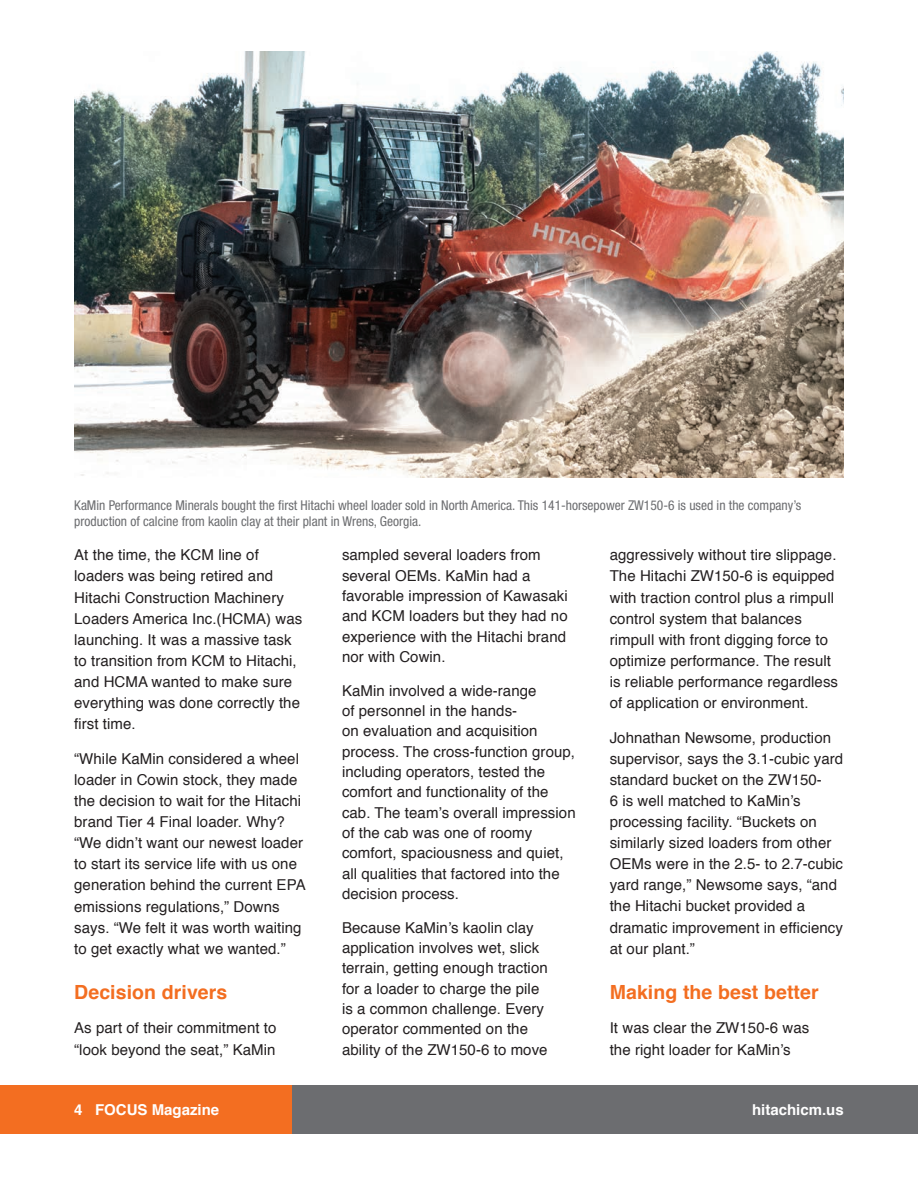
<style>
.page{position:relative;width:918px;height:1188px;background:#fff}
.page>*{position:absolute;margin:0;border:0;box-sizing:border-box;transform-origin:0 0}
.t1{font:700 19.5px "Helvetica";letter-spacing:.005em;color:#f36e21}
.t2{font:15px/21.1px "Helvetica";letter-spacing:.005em;color:#231f20}
.t3{font:700 15px "Helvetica";color:#fff}
.t4{font:condensed 13.5px/16.5px "Helvetica Neue";color:#6c6d70}
</style>
<div class="page">
<img style="left:74px;top:52px;width:770px;height:425px">
<div style="left:0;top:1085px;width:292px;height:49px;background:#f36e21"></div>
<div style="left:292px;top:1085px;width:626px;height:49px;background:#6c6d70"></div>
<p class="t4" style="left:74px;top:497px;width:729px">KaMin Performance Minerals bought the first Hitachi wheel loader sold in North America. This 141-horsepower ZW150-6 is used in the company’s production of calcine from kaolin clay at their plant in Wrens, Georgia.</p>
<p class="t2" style="left:74px;top:545px;width:230px">At the time, the KCM line of loaders was being retired and<br>Hitachi Construction Machinery<br>Loaders America Inc.(HCMA) was launching. It was a massive task to transition from KCM to Hitachi, and HCMA wanted to make sure everything was done correctly the first time.</p>
<p class="t2" style="left:74px;top:748px;width:233px">“While KaMin considered a wheel loader in Cowin stock, they made the decision to wait for the Hitachi brand Tier 4 Final loader. Why? “We didn’t want our newest loader to start its service life with us one generation behind the current EPA emissions regulations,” Downs says. “We felt it was worth waiting to get exactly what we wanted.”</p>
<p class="t1" style="left:74px;top:976px;width:155px">Decision drivers</p>
<p class="t2" style="left:74px;top:1018px;width:204px">As part of their commitment to “look beyond the seat,” KaMin</p>
<p class="t2" style="left:342px;top:545px;width:227px;line-height:20.2px">sampled several loaders from several OEMs. KaMin had a favorable impression of Kawasaki and KCM loaders but they had no experience with the Hitachi brand nor with Cowin.</p>
<p class="t2" style="left:342px;top:681px;width:235px;line-height:20.2px">KaMin involved a wide-range<br>of personnel in the hands-<br>on evaluation and acquisition process. The cross-function group, including operators, tested the comfort and functionality of the cab. The team’s overall impression of the cab was one of roomy comfort, spaciousness and quiet, all qualities that factored into the decision process.</p>
<p class="t2" style="left:342px;top:918px;width:207px;line-height:20.2px">Because KaMin’s kaolin clay application involves wet, slick terrain, getting enough traction for a loader to charge the pile is a common challenge. Every operator commented on the ability of the ZW150-6 to move</p>
<p class="t2" style="left:610px;top:545px;width:230px">aggressively without tire slippage.<br>The Hitachi ZW150-6 is equipped with traction control plus a rimpull control system that balances rimpull with front digging force to optimize performance. The result is reliable performance regardless of application or environment.</p>
<p class="t2" style="left:610px;top:727px;width:235px">Johnathan Newsome, production supervisor, says the 3.1-cubic yard standard bucket on the ZW150-<br>6 is well matched to KaMin’s processing facility. “Buckets on similarly sized loaders from other<br>OEMs were in the 2.5- to 2.7-cubic yard range,” Newsome says, “and the Hitachi bucket provided a dramatic improvement in efficiency at our plant.”</p>
<p class="t1" style="left:610px;top:976px;width:211px">Making the best better</p>
<p class="t2" style="left:610px;top:1018px;width:201px">It was clear the ZW150-6 was the right loader for KaMin’s</p>
<p class="t3" style="left:74px;top:1098px;width:147px">4 FOCUS Magazine</p>
<p class="t3" style="left:752px;top:1098px;width:93px">hitachicm.us</p>
</div>
